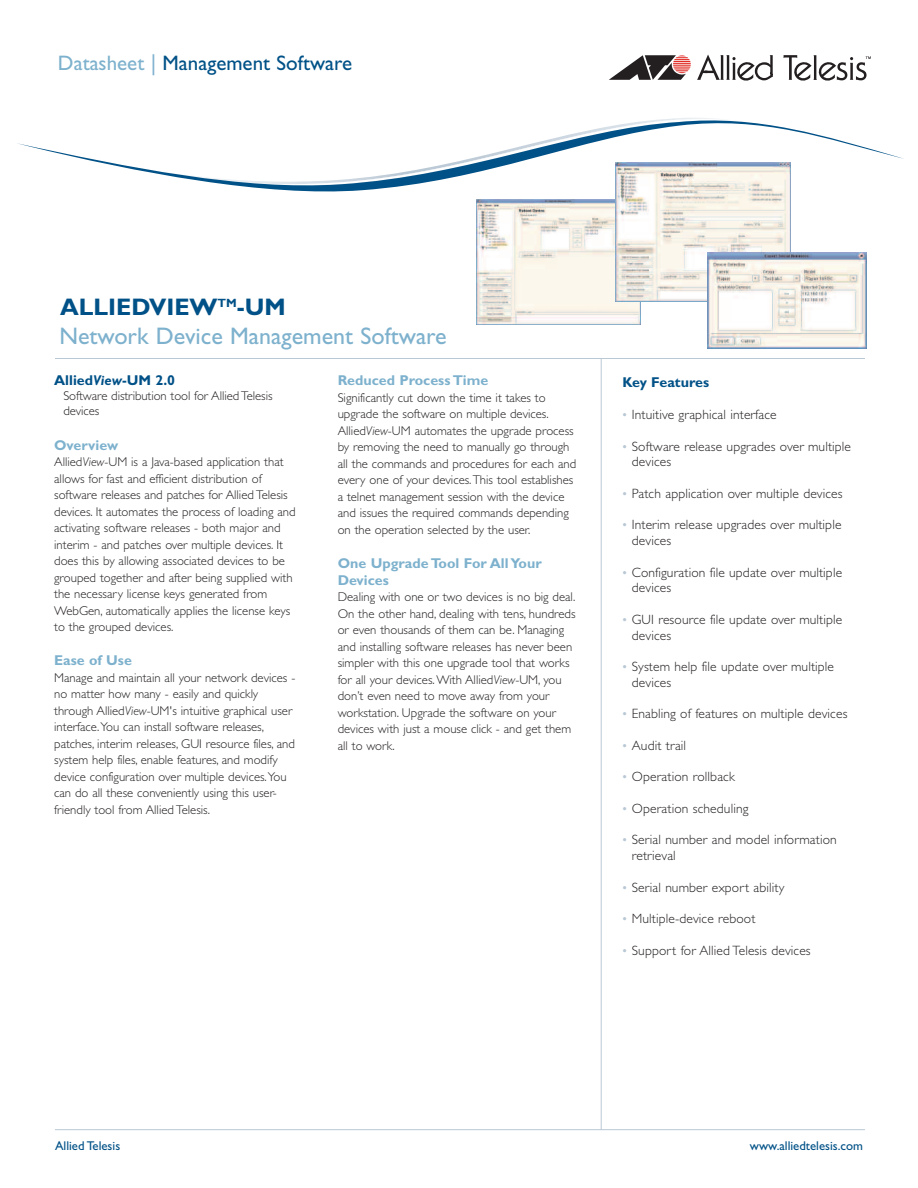
<style>
.page{position:relative;width:918px;height:1188px;background:#fff}
.page>*{position:absolute;margin:0;border:0;box-sizing:border-box;transform-origin:0 0}
.t1{font:24px/28.7px "Gill Sans";color:#7db1cd}
.t2{font:21px "Gill Sans";color:#005187}
.t3{font:700 14.25px/17.2px "Gill Sans";color:#7db1cd}
.t4{font:700 14.25px "Gill Sans";color:#005187}
.t5{font:300 13.5px/15.8px "Gill Sans";letter-spacing:.01em;color:#231f20}
.t6{font:300 12.75px/16.5px "Gill Sans";color:#231f20}
.t7{font:12.75px "Gill Sans";color:#005187}
.s1{color:#7db1cd}
.s2{font-weight:700;color:#005187}
.s3{font-style:italic}
.s4{font-weight:400;font-size:12.75px;color:#b9c8d5}
</style>
<div class="page">
<hr style="left:55px;top:1129px;width:810px;height:1px;background:#b9c8d5">
<svg style="left:609px;top:55px;width:82px;height:25px"></svg>
<svg style="left:697px;top:55px;width:76px;height:26px"></svg>
<svg style="left:784px;top:55px;width:87px;height:26px"></svg>
<svg style="left:17px;top:118px;width:886px;height:73px"></svg>
<hr style="left:601px;top:358px;width:1px;height:772px;background:#b9c8d5">
<hr style="left:55px;top:358px;width:810px;height:1px;background:#b9c8d5">
<img style="left:476px;top:200px;width:164px;height:124px">
<div style="left:615px;top:157px;width:182px;height:145px;background:#fff"></div>
<img style="left:615px;top:162px;width:176px;height:140px">
<svg style="left:866px;top:253px;width:1px;height:96px"></svg>
<img style="left:708px;top:253px;width:158px;height:96px">
<h2 class="t2" style="left:58px;top:55px;width:296px"><span class="s1">Datasheet |</span> Management Software</h2>
<h1 class="t1" style="left:59px;top:295px;width:389px"><span class="s2">ALLIEDVIEW</span><sup>TM</sup><span class="s2">-UM<br></span>Network Device Management Software</h1>
<p class="t4" style="left:54px;top:375px;width:122px">Allied<span class="s3">View</span>-UM 2.0</p>
<p class="t6" style="left:63px;top:390px;width:211px;line-height:15px">Software distribution tool for Allied Telesis devices</p>
<p class="t3" style="left:54px;top:438px;width:66px">Overview</p>
<p class="t6" style="left:54px;top:455px;width:243px">Allied<span class="s3">View</span>-UM is a Java-based application that allows for fast and efficient distribution of software releases and patches for Allied Telesis devices. It automates the process of loading and activating software releases - both major and interim - and patches over multiple devices. It does this by allowing associated devices to be grouped together and after being supplied with the necessary license keys generated from WebGen, automatically applies the license keys to the grouped devices.</p>
<p class="t3" style="left:54px;top:653px;width:79px">Ease of Use</p>
<p class="t6" style="left:54px;top:670px;width:243px">Manage and maintain all your network devices - no matter how many - easily and quickly through Allied<span class="s3">View</span>-UM's intuitive graphical user interface.You can install software releases, patches, interim releases, GUI resource files, and system help files, enable features, and modify device configuration over multiple devices.You can do all these conveniently using this user&shy;friendly tool from Allied Telesis.</p>
<p class="t3" style="left:338px;top:373px;width:152px">Reduced Process Time</p>
<p class="t6" style="left:338px;top:391px;width:240px">Significantly cut down the time it takes to upgrade the software on multiple devices.<br>Allied<span class="s3">View</span>-UM automates the upgrade process by removing the need to manually go through all the commands and procedures for each and every one of your devices.This tool establishes a telnet management session with the device and issues the required commands depending on the operation selected by the user.</p>
<p class="t3" style="left:338px;top:556px;width:206px">One Upgrade Tool For All Your<br>Devices</p>
<p class="t6" style="left:338px;top:590px;width:239px">Dealing with one or two devices is no big deal.<br>On the other hand, dealing with tens, hundreds or even thousands of them can be. Managing and installing software releases has never been simpler with this one upgrade tool that works for all your devices.With Allied<span class="s3">View</span>-UM, you don’t even need to move away from your workstation. Upgrade the software on your devices with just a mouse click - and get them all to work.</p>
<p class="t4" style="left:623px;top:377px;width:88px">Key Features</p>
<p class="t5" style="left:623px;top:408px;width:156px"><span class="s4">•</span> Intuitive graphical interface</p>
<p class="t5" style="left:632px;top:440px;width:221px;text-indent:-9px"><span class="s4">•</span> Software release upgrades over multiple devices</p>
<p class="t5" style="left:623px;top:487px;width:222px"><span class="s4">•</span> Patch application over multiple devices</p>
<p class="t5" style="left:632px;top:518px;width:211px;text-indent:-9px"><span class="s4">•</span> Interim release upgrades over multiple devices</p>
<p class="t5" style="left:632px;top:566px;width:212px;text-indent:-9px"><span class="s4">•</span> Configuration file update over multiple devices</p>
<p class="t5" style="left:632px;top:613px;width:212px;text-indent:-9px"><span class="s4">•</span> GUI resource file update over multiple devices</p>
<p class="t5" style="left:632px;top:660px;width:204px;text-indent:-9px"><span class="s4">•</span> System help file update over multiple devices</p>
<p class="t5" style="left:623px;top:707px;width:226px"><span class="s4">•</span> Enabling of features on multiple devices</p>
<p class="t5" style="left:623px;top:739px;width:65px"><span class="s4">•</span> Audit trail</p>
<p class="t5" style="left:623px;top:770px;width:114px"><span class="s4">•</span> Operation rollback</p>
<p class="t5" style="left:623px;top:802px;width:127px"><span class="s4">•</span> Operation scheduling</p>
<p class="t5" style="left:632px;top:833px;width:206px;text-indent:-9px"><span class="s4">•</span> Serial number and model information retrieval</p>
<p class="t5" style="left:623px;top:881px;width:163px"><span class="s4">•</span> Serial number export ability</p>
<p class="t5" style="left:623px;top:912px;width:134px"><span class="s4">•</span> Multiple-device reboot</p>
<p class="t5" style="left:623px;top:944px;width:190px"><span class="s4">•</span> Support for Allied Telesis devices</p>
<p class="t7" style="left:55px;top:1141px;width:67px">Allied Telesis</p>
<p class="t7" style="left:750px;top:1141px;width:115px">www.alliedtelesis.com</p>
</div>
